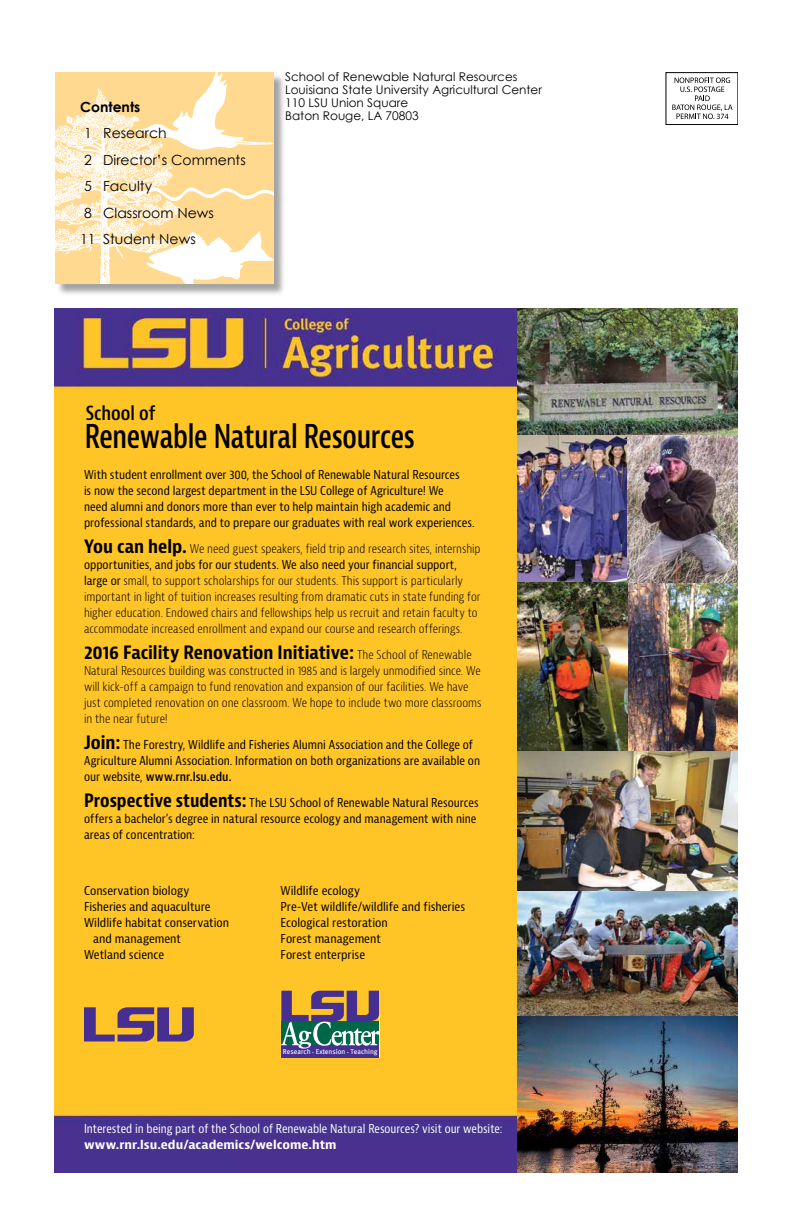
<style>
.page{position:relative;width:792px;height:1224px;background:#fff}
.page>*{position:absolute;margin:0;border:0;box-sizing:border-box;transform-origin:0 0}
.t1{font:600 condensed 32px "Bernina Sans";letter-spacing:-.01em;color:#000;scale:.9 1}
.t2{font:600 condensed 19px "Bernina Sans";color:#000}
.t3{font:700 condensed 18px "Bernina Sans";letter-spacing:-.005em;color:#000;scale:1.05 1}
.t4{font:14px/26.5px "Century Gothic";color:#000}
.t5{font:300 condensed 12px/16px "Bernina Sans";color:#000;scale:1.05 1}
.t6{font:condensed 12px/16px "Bernina Sans";color:#000;scale:1.05 1}
.t7{font:condensed 12px "Bernina Sans";color:#000;scale:1.09 1}
.t8{font:12px/13px "Century Gothic";color:#000}
.t9{font:condensed 12px "Bernina Sans";color:#fff}
.t10{font:700 condensed 12px "Bernina Sans";color:#fff;scale:1.2 1}
.t11{font:7.1px "Meta";color:#fff}
.s1{font-weight:700}
.s2{font-weight:700;font-size:18px}
.s3{font-weight:400}
.s4{font-weight:300;font-size:12px}
.s5{font-weight:600}
</style>
<div class="page">
<img style="left:54px;top:309px;width:463px;height:864px">
<div style="left:666px;top:72px;width:72px;height:53px;border:1px solid #000"></div>
<div style="left:56px;top:74px;width:230px;height:222px;background:#000;opacity:.36"></div>
<div style="left:55px;top:72px;width:218px;height:211px;background:#ffd990"></div>
<img style="left:55px;top:88px;width:129px;height:193px">
<svg style="left:132px;top:186px;width:141px;height:19px"></svg>
<svg style="left:672px;top:78px;width:61px;height:41px"></svg>
<svg style="left:99px;top:276px;width:11px;height:8px"></svg>
<img style="left:118px;top:72px;width:155px;height:100px">
<img style="left:142px;top:228px;width:131px;height:55px">
<img style="left:517px;top:309px;width:221px;height:864px">
<svg style="left:84px;top:1007px;width:110px;height:34px;background:#8f6966"></svg>
<svg style="left:281px;top:990px;width:99px;height:68px;background:#6c6f78"></svg>
<p class="t4" style="left:80px;top:93px;width:167px"><span class="s1">Contents<br></span>1 Research<br>2 Director’s Comments<br>5 Faculty<br>8 Classroom News<br>11 Student News</p>
<p class="t8" style="left:285px;top:70px;width:258px">School of Renewable Natural Resources<br>Louisiana State University Agricultural Center<br>110 LSU Union Square<br>Baton Rouge, LA 70803</p>
<p class="t2" style="left:86px;top:401px;width:71px">School of</p>
<h1 class="t1" style="left:85px;top:417px;width:368px">Renewable Natural Resources</h1>
<p class="t6" style="left:84px;top:467px;width:374px">With student enrollment over 300, the School of Renewable Natural Resources<br>is now the second largest department in the LSU College of Agriculture! We<br>need alumni and donors more than ever to help maintain high academic and professional standards, and to prepare our graduates with real work experiences.</p>
<p class="t5" style="left:84px;top:541px;width:379px"><span class="s2">You can help.</span> We need guest speakers, field trip and research sites, internship</p>
<p class="t5" style="left:84px;top:557px;width:379px"><span class="s3">opportunities, and jobs for our students. We also need your financial support, large or</span> small, to support scholarships for our students. This support is particularly important in light of tuition increases resulting from dramatic cuts in state funding for higher education. Endowed chairs and fellowships help us recruit and retain faculty to accommodate increased enrollment and expand our course and research offerings.</p>
<h2 class="t3" style="left:84px;top:641px;width:371px">2016 Facility Renovation Initiative: <span class="s4">The School of Renewable</span></h2>
<p class="t5" style="left:84px;top:663px;width:380px">Natural Resources building was constructed in 1985 and is largely unmodified since. We will kick-off a campaign to fund renovation and expansion of our facilities. We have just completed renovation on one classroom. We hope to include two more classrooms in the near future!</p>
<p class="t6" style="left:84px;top:737px;width:379px"><span class="s2">Join:</span> The Forestry, Wildlife and Fisheries Alumni Association and the College of<br>Agriculture Alumni Association. Information on both organizations are available on our website, <span class="s5">www.rnr.lsu.edu.</span></p>
<p class="t6" style="left:84px;top:795px;width:377px"><span class="s2">Prospective students:</span> The LSU School of Renewable Natural Resources offers a bachelor’s degree in natural resource ecology and management with nine areas of concentration:</p>
<p class="t7" style="left:84px;top:883px;width:98px">Conservation biology</p>
<p class="t7" style="left:281px;top:883px;width:75px">Wildlife ecology</p>
<p class="t7" style="left:84px;top:899px;width:118px">Fisheries and aquaculture</p>
<p class="t7" style="left:281px;top:899px;width:171px">Pre-Vet wildlife/wildlife and fisheries</p>
<p class="t7" style="left:84px;top:915px;width:135px">Wildlife habitat conservation</p>
<p class="t7" style="left:281px;top:915px;width:100px">Ecological restoration</p>
<p class="t7" style="left:93px;top:931px;width:82px">and management</p>
<p class="t7" style="left:281px;top:931px;width:94px">Forest management</p>
<p class="t7" style="left:84px;top:947px;width:75px">Wetland science</p>
<p class="t7" style="left:281px;top:947px;width:79px">Forest enterprise</p>
<p class="t11" style="left:283px;top:1048px;width:96px">Research . Extension . Teaching</p>
<p class="t9" style="left:84px;top:1122px;width:420px">Interested in being part of the School of Renewable Natural Resources? visit our website:</p>
<p class="t10" style="left:84px;top:1138px;width:212px">www.rnr.lsu.edu/academics/welcome.htm</p>
</div>
